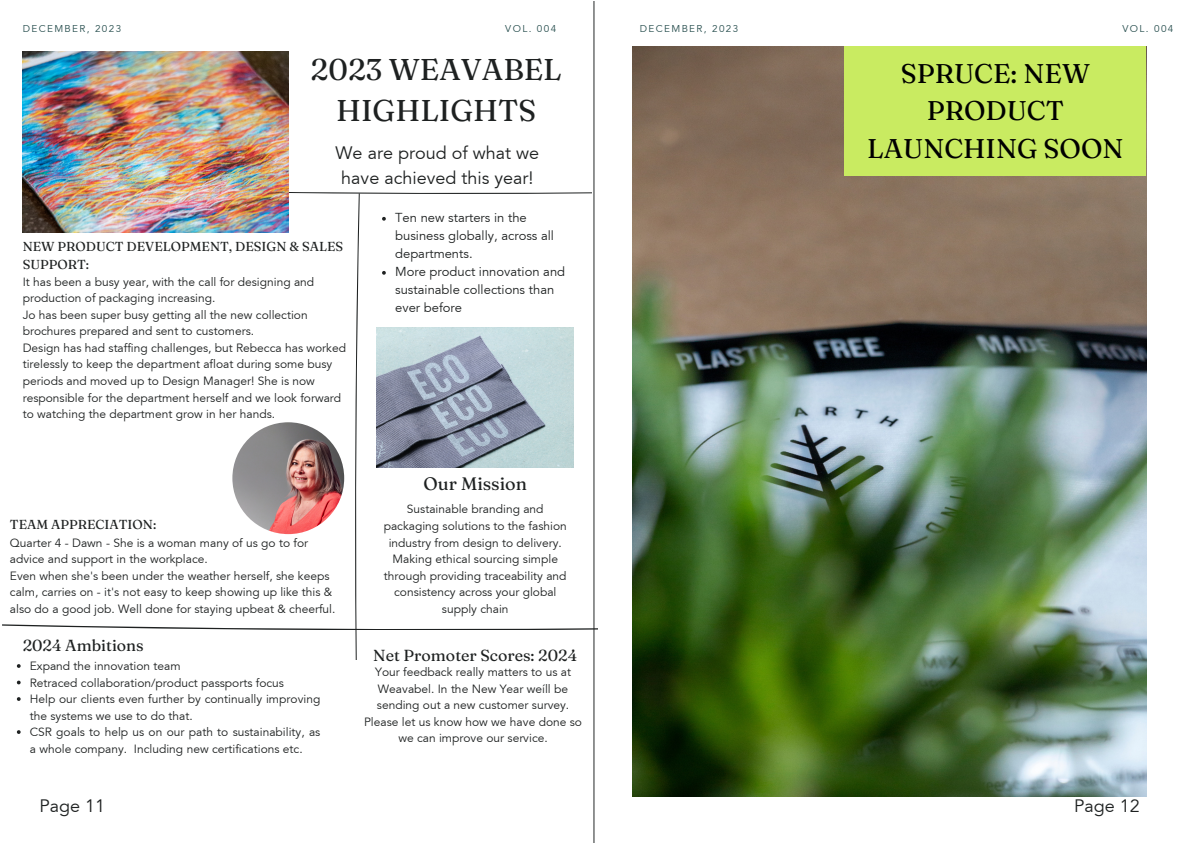
<style>
.page{position:relative;width:1191px;height:843px;background:#fff}
.page>*{position:absolute;margin:0;border:0;box-sizing:border-box;transform-origin:0 0}
.t1{font:30px/41.2px "Fraunces 9 pt";color:#1e2121;text-align:center}
.t2{font:27px/37.5px "Fraunces 9 pt";color:#000;text-align:center}
.t3{font:18px/24.8px "Avenir";color:#1e2121;text-align:center}
.t4{font:18px "Fraunces 9 pt";color:#1e2121}
.t5{font:16px "Fraunces 9 pt";color:#1e2121}
.t6{font:13px/18px "Avenir";color:#1e2121}
.t7{font:13px/18px "Fraunces 9 pt";color:#1e2121}
.t8{font:12px/16.5px "Avenir";color:#1e2121}
.t9{font:9.9px "Avenir";letter-spacing:.14em;color:#264d4d}
</style>
<div class="page">
<img style="left:632px;top:47px;width:513px;height:748px">
<div style="left:844px;top:47px;width:302px;height:129px;background:#c9eb61"></div>
<svg style="left:2px;top:2px;width:596px;height:840px"></svg>
<p class="t9" style="left:23px;top:23px;width:100px">DECEMBER, 2023</p>
<p class="t9" style="left:505px;top:23px;width:53px">VOL. 004</p>
<p class="t9" style="left:639px;top:23px;width:100px">DECEMBER, 2023</p>
<p class="t9" style="left:1122px;top:23px;width:53px">VOL. 004</p>
<p class="t1" style="left:310px;top:48px;width:252px">2023 WEAVABEL<br>HIGHLIGHTS</p>
<p class="t3" style="left:335px;top:141px;width:205px">We are proud of what we have achieved this year!</p>
<p class="t7" style="left:23px;top:237px;width:322px">NEW PRODUCT DEVELOPMENT, DESIGN &amp; SALES<br>SUPPORT:</p>
<p class="t8" style="left:23px;top:274px;width:293px">It has been a busy year, with the call for designing and production of packaging increasing.</p>
<p class="t8" style="left:23px;top:307px;width:286px">Jo has been super busy getting all the new collection brochures prepared and sent to customers.</p>
<p class="t8" style="left:23px;top:340px;width:325px">Design has had staffing challenges, but Rebecca has worked tirelessly to keep the department afloat during some busy periods and moved up to Design Manager! She is now responsible for the department herself and we look forward to watching the department grow in her hands.</p>
<p class="t6" style="left:395px;top:209px;width:160px">Ten new starters in the business globally, across all departments.</p>
<p class="t6" style="left:395px;top:263px;width:171px">More product innovation and sustainable collections than ever before</p>
<p class="t7" style="left:10px;top:515px;width:148px">TEAM APPRECIATION:</p>
<p class="t8" style="left:10px;top:534px;width:300px">Quarter 4 - Dawn - She is a woman many of us go to for advice and support in the workplace.</p>
<p class="t8" style="left:10px;top:567px;width:327px">Even when she's been under the weather herself, she keeps calm, carries on - it's not easy to keep showing up like this &amp; also do a good job. Well done for staying upbeat &amp; cheerful.</p>
<p class="t5" style="left:23px;top:635px;width:123px">2024 Ambitions</p>
<p class="t8" style="left:30px;top:657px;width:152px">Expand the innovation team</p>
<p class="t8" style="left:30px;top:674px;width:256px">Retraced collaboration/product passports focus</p>
<p class="t8" style="left:30px;top:690px;width:292px">Help our clients even further by continually improving the systems we use to do that.</p>
<p class="t8" style="left:30px;top:723px;width:292px">CSR goals to help us on our path to sustainability, as a whole company. Including new certifications etc.</p>
<p class="t4" style="left:423px;top:472px;width:105px">Our Mission</p>
<p class="t8" style="left:383px;top:501px;width:185px;text-align:center">Sustainable branding and packaging solutions to the fashion industry from design to delivery.</p>
<p class="t8" style="left:384px;top:550px;width:184px;text-align:center">Making ethical sourcing simple through providing traceability and consistency across your global supply chain</p>
<p class="t5" style="left:373px;top:645px;width:205px">Net Promoter Scores: 2024</p>
<p class="t8" style="left:364px;top:664px;width:219px;text-align:center">Your feedback really matters to us at Weavabel. In the New Year we’ll be sending out a new customer survey.<br>Please let us know how we have done so we can improve our service.</p>
<p class="t2" style="left:867px;top:54px;width:258px">SPRUCE: NEW<br>PRODUCT<br>LAUNCHING SOON</p>
<p class="t3" style="left:39px;top:793px;width:67px">Page 11</p>
<p class="t3" style="left:1074px;top:793px;width:67px">Page 12</p>
</div>
